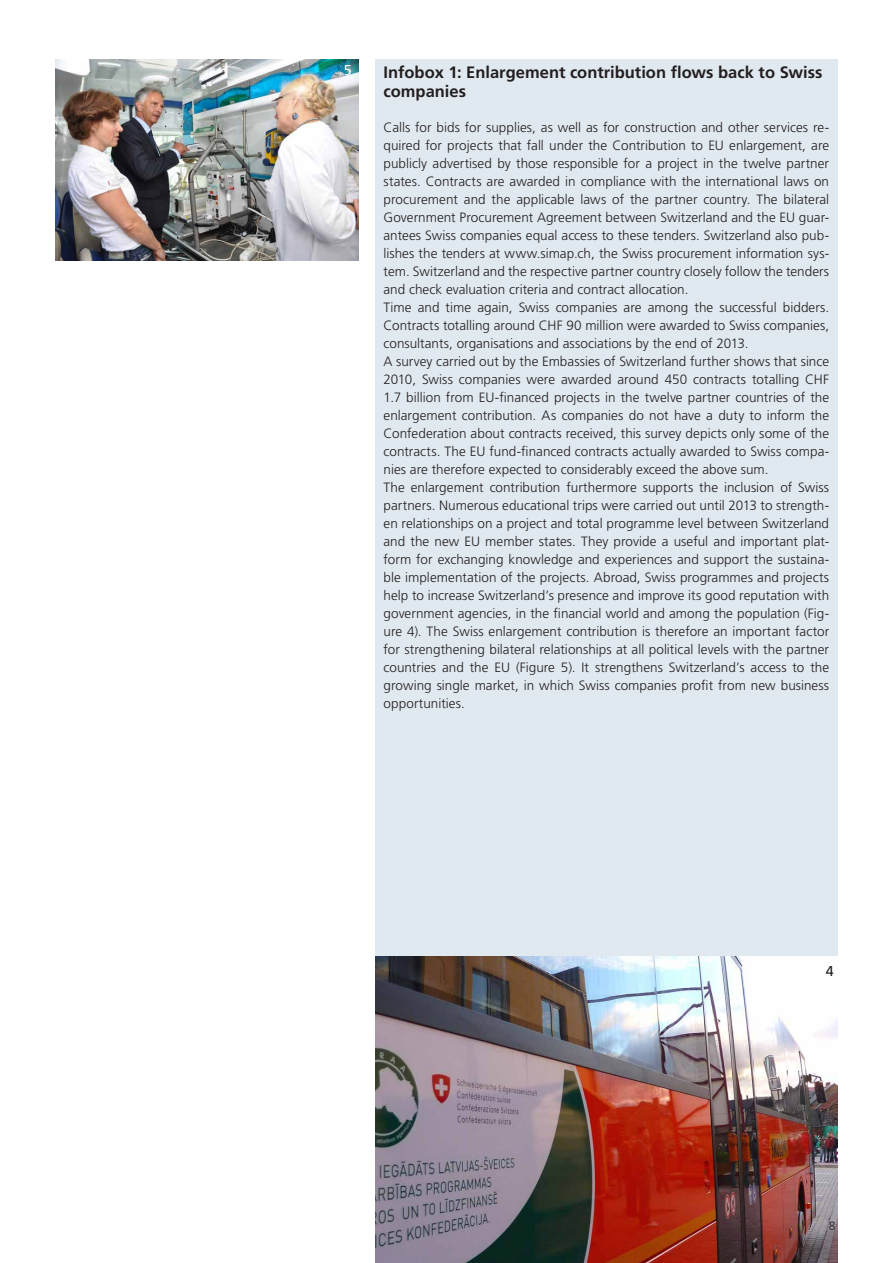
<style>
.page{position:relative;width:893px;height:1263px;background:#fff}
.page>*{position:absolute;margin:0;border:0;box-sizing:border-box;transform-origin:0 0}
.Box-Titel{font:700 16.5px/20px "Frutiger LT Pro";color:#231f20}
._4_Lauf_Lead_9_5pt{font:14.25px "Frutiger LT Pro";color:#231f20}
._4_Lauf_Lead_9_5pt-2{font:14.25px "Frutiger LT Pro";color:#fff}
.Box-Text{font:300 13.5px/18px "Frutiger LT Pro";letter-spacing:.005em;color:#231f20;text-align:justify}
.t1{font:300 12px "Frutiger LT Pro";color:#231f20}
</style>
<div class="page">
<div style="left:375px;top:60px;width:463px;height:954px;background:#e1e9f0"></div>
<img style="left:375px;top:957px;width:463px;height:306px">
<img style="left:55px;top:60px;width:303px;height:201px">
<p class="_4_Lauf_Lead_9_5pt-2" style="left:344px;top:62px;width:9px">5</p>
<p class="Box-Titel" style="left:384px;top:62px;width:440px">Infobox 1: Enlargement contribution flows back to Swiss companies</p>
<p class="Box-Text" style="left:384px;top:118px;width:447px">Calls for bids for supplies, as well as for construction and other services re&shy;quired for projects that fall under the Contribution to EU enlargement, are publicly advertised by those responsible for a project in the twelve partner states. Contracts are awarded in compliance with the international laws on procurement and the applicable laws of the partner country. The bilateral Government Procurement Agreement between Switzerland and the EU guar&shy;antees Swiss companies equal access to these tenders. Switzerland also pub&shy;lishes the tenders at www.simap.ch, the Swiss procurement information sys&shy;tem. Switzerland and the respective partner country closely follow the tenders and check evaluation criteria and contract allocation.</p>
<p class="Box-Text" style="left:384px;top:298px;width:447px">Time and time again, Swiss companies are among the successful bidders.<br>Contracts totalling around CHF 90 million were awarded to Swiss companies, consultants, organisations and associations by the end of 2013.</p>
<p class="Box-Text" style="left:384px;top:352px;width:447px">A survey carried out by the Embassies of Switzerland further shows that since 2010, Swiss companies were awarded around 450 contracts totalling CHF 1.7 billion from EU-financed projects in the twelve partner countries of the enlargement contribution. As companies do not have a duty to inform the Confederation about contracts received, this survey depicts only some of the contracts. The EU fund-financed contracts actually awarded to Swiss compa&shy;nies are therefore expected to considerably exceed the above sum.</p>
<p class="Box-Text" style="left:384px;top:478px;width:447px">The enlargement contribution furthermore supports the inclusion of Swiss partners. Numerous educational trips were carried out until 2013 to strength&shy;en relationships on a project and total programme level between Switzerland and the new EU member states. They provide a useful and important plat&shy;form for exchanging knowledge and experiences and support the sustaina&shy;ble implementation of the projects. Abroad, Swiss programmes and projects help to increase Switzerland’s presence and improve its good reputation with government agencies, in the financial world and among the population (Fig&shy;ure 4). The Swiss enlargement contribution is therefore an important factor for strengthening bilateral relationships at all political levels with the partner countries and the EU (Figure 5). It strengthens Switzerland’s access to the growing single market, in which Swiss companies profit from new business opportunities.</p>
<p class="_4_Lauf_Lead_9_5pt" style="left:826px;top:962px;width:9px">4</p>
<p class="t1" style="left:829px;top:1218px;width:8px">8</p>
</div>
